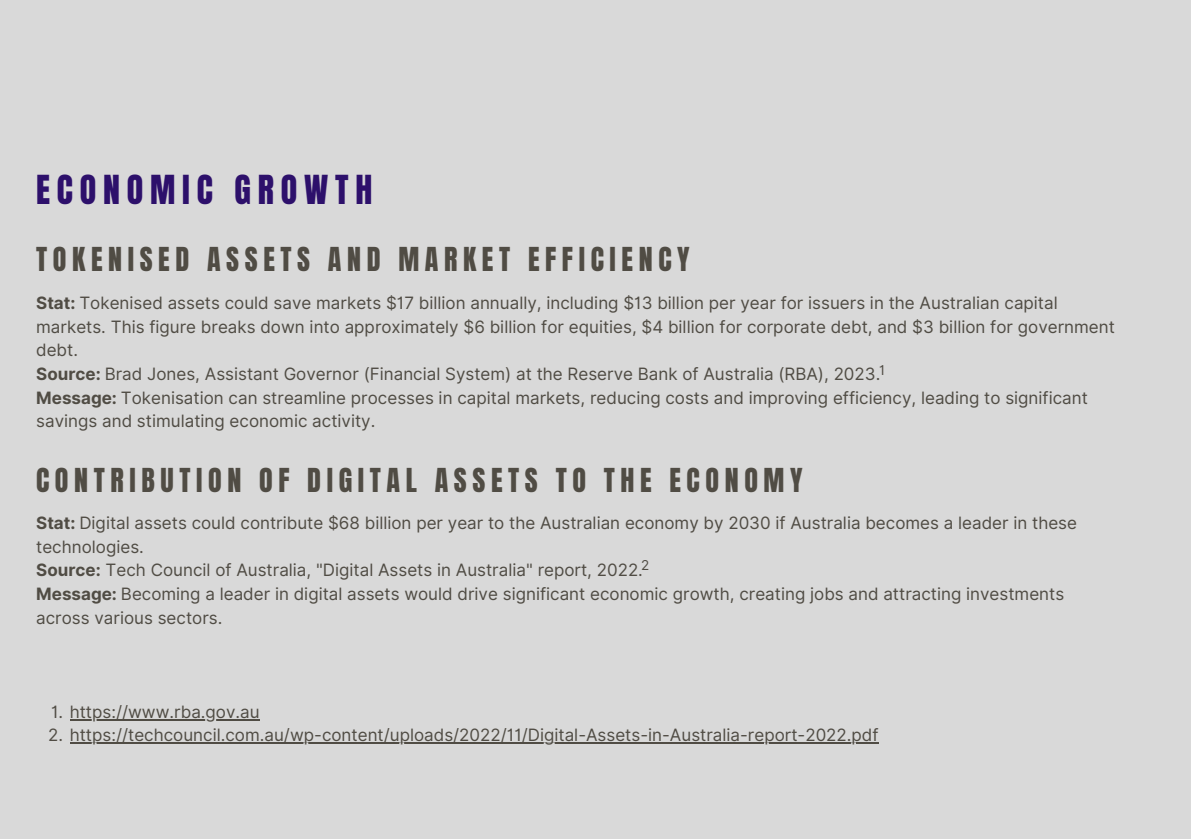
<style>
.page{position:relative;width:1191px;height:839px;background:#fff}
.page>*{position:absolute;margin:0;border:0;box-sizing:border-box;transform-origin:0 0}
.t1{font:34px "Anton";letter-spacing:.2em;color:#2d106b}
.t2{font:28px "Anton";letter-spacing:.2em;color:#504c44}
.t3{font:17px/23.6px "Inter";color:#504c44}
.t4{font:13.6px "Inter";color:#504c44}
.s1{font-weight:700}
</style>
<div class="page">
<div style="left:0;top:0;width:1191px;height:838px;background:#d9d9d9"></div>
<hr style="left:70px;top:719px;width:190px;height:1px;background:#504c44">
<hr style="left:70px;top:742px;width:809px;height:2px;background:#504c44">
<h2 class="t1" style="left:36px;top:165px;width:338px">ECONOMIC GROWTH</h2>
<h3 class="t2" style="left:36px;top:239px;width:655px">TOKENISED ASSETS AND MARKET EFFICIENCY</h3>
<p class="t3" style="left:36px;top:291px;width:1080px"><span class="s1">Stat:</span> Tokenised assets could save markets $17 billion annually, including $13 billion per year for issuers in the Australian capital markets. This figure breaks down into approximately $6 billion for equities, $4 billion for corporate debt, and $3 billion for government debt.<br><span class="s1">Source:</span> Brad Jones, Assistant Governor (Financial System) at the Reserve Bank of Australia (RBA), 2023.<br><span class="s1">Message:</span> Tokenisation can streamline processes in capital markets, reducing costs and improving efficiency, leading to significant savings and stimulating economic activity.</p>
<p class="t4" style="left:879px;top:361px;width:7px">1</p>
<h1 class="t2" style="left:36px;top:459px;width:768px">CONTRIBUTION OF DIGITAL ASSETS TO THE ECONOMY</h1>
<p class="t3" style="left:36px;top:511px;width:1042px"><span class="s1">Stat:</span> Digital assets could contribute $68 billion per year to the Australian economy by 2030 if Australia becomes a leader in these technologies.<br><span class="s1">Source:</span> Tech Council of Australia, "Digital Assets in Australia" report, 2022.<br><span class="s1">Message:</span> Becoming a leader in digital assets would drive significant economic growth, creating jobs and attracting investments across various sectors.</p>
<p class="t4" style="left:641px;top:557px;width:10px">2</p>
<h1 class="t3" style="left:51px;top:699px;width:210px">1. https://www.rba.gov.au</h1>
<p class="t3" style="left:48px;top:723px;width:832px">2. https://techcouncil.com.au/wp-content/uploads/2022/11/Digital-Assets-in-Australia-report-2022.pdf</p>
</div>
